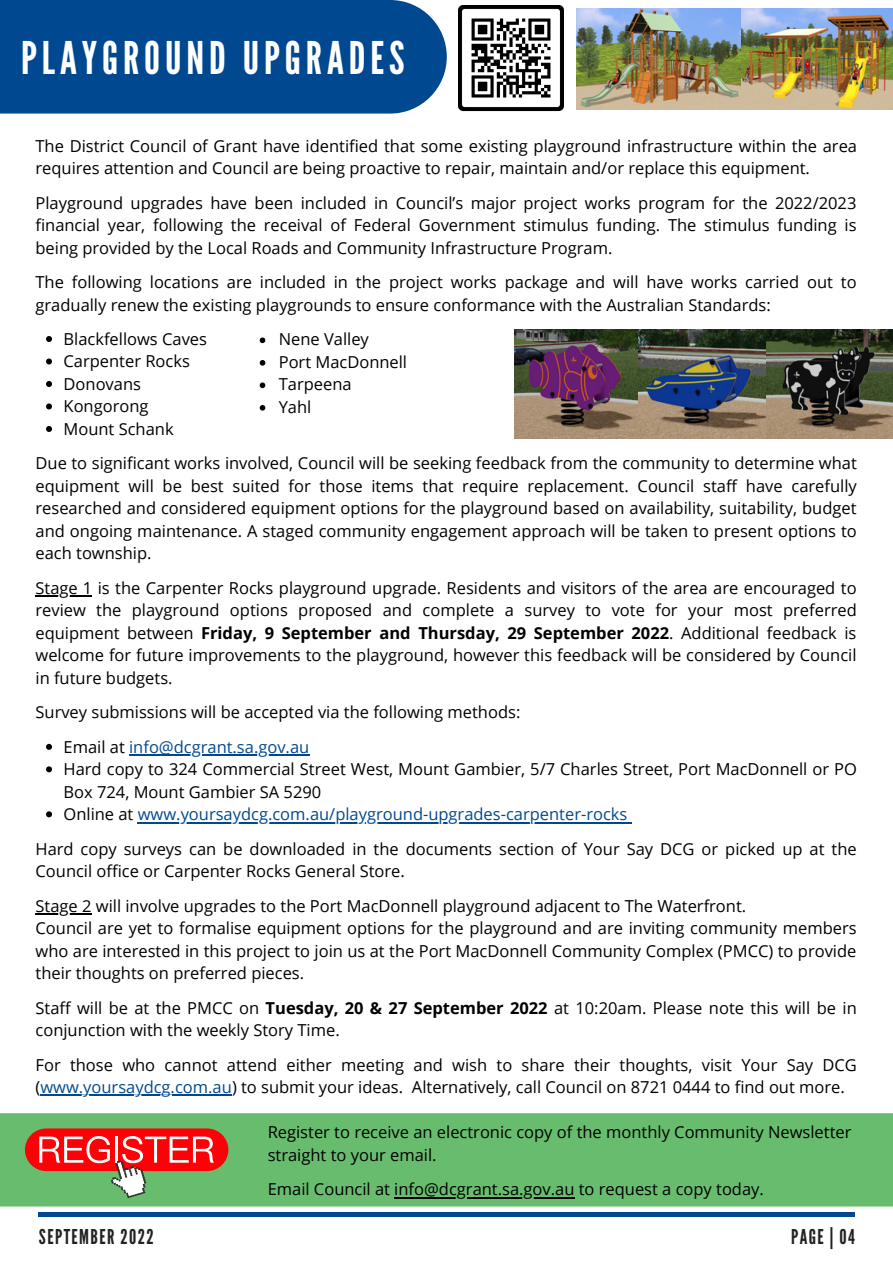
<style>
.page{position:relative;width:893px;height:1264px;background:#fff}
.page>*{position:absolute;margin:0;border:0;box-sizing:border-box;transform-origin:0 0}
.t1{font:45px "League Gothic";letter-spacing:.11em;color:#fff}
.t2{font:20.4px "League Gothic";letter-spacing:.07em;color:#222}
.t3{font:16.5px/22.5px "Open Sans";color:#000}
.s1{font-weight:700}
.s2{color:#004990}
</style>
<div class="page">
<hr style="left:38px;top:1212px;width:816px;height:4px;background:#004890">
<svg style="left:46px;top:336px;width:6px;height:6px"></svg>
<svg style="left:46px;top:358px;width:6px;height:6px"></svg>
<svg style="left:46px;top:381px;width:6px;height:6px"></svg>
<svg style="left:46px;top:403px;width:6px;height:6px"></svg>
<svg style="left:46px;top:426px;width:6px;height:6px"></svg>
<svg style="left:46px;top:744px;width:6px;height:5px"></svg>
<hr style="left:129px;top:754px;width:180px;height:1px;background:#004990">
<svg style="left:46px;top:766px;width:6px;height:6px"></svg>
<svg style="left:46px;top:811px;width:6px;height:6px"></svg>
<hr style="left:138px;top:821px;width:489px;height:2px;background:#004990">
<hr style="left:36px;top:595px;width:56px;height:2px;background:#000">
<hr style="left:36px;top:913px;width:56px;height:1px;background:#000">
<hr style="left:40px;top:1094px;width:192px;height:2px;background:#004990">
<img style="left:576px;top:8px;width:316px;height:102px">
<div style="left:0;top:0;width:447px;height:114px;background:#004990"></div>
<img style="left:458px;top:6px;width:105px;height:106px">
<img style="left:765px;top:329px;width:127px;height:109px">
<img style="left:638px;top:329px;width:127px;height:109px">
<img style="left:514px;top:329px;width:124px;height:109px">
<div style="left:0;top:1113px;width:892px;height:93px;background:#67bd6d"></div>
<div style="left:25px;top:1128px;width:203px;height:43px;background:#ff0007;border-radius:21px"></div>
<svg style="left:39px;top:1136px;width:175px;height:62px"></svg>
<svg style="left:260px;top:337px;width:5px;height:6px"></svg>
<svg style="left:260px;top:360px;width:5px;height:5px"></svg>
<svg style="left:260px;top:382px;width:5px;height:6px"></svg>
<svg style="left:260px;top:405px;width:5px;height:5px"></svg>
<hr style="left:394px;top:1196px;width:180px;height:2px;background:#000">
<h1 class="t1" style="left:21px;top:32px;width:385px">PLAYGROUND UPGRADES</h1>
<p class="t3" style="left:36px;top:134px;width:823px">The District Council of Grant have identified that some existing playground infrastructure within the area requires attention and Council are being proactive to repair, maintain and/or replace this equipment.</p>
<p class="t3" style="left:36px;top:191px;width:822px;text-align:justify">Playground upgrades have been included in Council’s major project works program for the 2022/2023 financial year, following the receival of Federal Government stimulus funding. The stimulus funding is being provided by the Local Roads and Community Infrastructure Program.</p>
<p class="t3" style="left:36px;top:270px;width:822px">The following locations are included in the project works package and will have works carried out to gradually renew the existing playgrounds to ensure conformance with the Australian Standards:</p>
<p class="t3" style="left:64px;top:327px;width:145px">Blackfellows Caves<br>Carpenter Rocks<br>Donovans<br>Kongorong<br>Mount Schank</p>
<p class="t3" style="left:279px;top:328px;width:130px">Nene Valley<br>Port MacDonnell<br>Tarpeena<br>Yahl</p>
<p class="t3" style="left:36px;top:452px;width:822px;text-align:justify">Due to significant works involved, Council will be seeking feedback from the community to determine what equipment will be best suited for those items that require replacement. Council staff have carefully researched and considered equipment options for the playground based on availability, suitability, budget and ongoing maintenance. A staged community engagement approach will be taken to present options to each township.</p>
<p class="t3" style="left:36px;top:576px;width:822px;text-align:justify">Stage 1 is the Carpenter Rocks playground upgrade. Residents and visitors of the area are encouraged to review the playground options proposed and complete a survey to vote for your most preferred equipment between <span class="s1">Friday, 9 September and Thursday, 29 September 2022</span>. Additional feedback is welcome for future improvements to the playground, however this feedback will be considered by Council in future budgets.</p>
<p class="t3" style="left:36px;top:700px;width:486px">Survey submissions will be accepted via the following methods:</p>
<p class="t3" style="left:64px;top:735px;width:795px">Email at <span class="s2">info@dcgrant.sa.gov.au<br></span>Hard copy to 324 Commercial Street West, Mount Gambier, 5/7 Charles Street, Port MacDonnell or PO Box 724, Mount Gambier SA 5290<br>Online at <span class="s2">www.yoursaydcg.com.au/playground-upgrades-carpenter-rocks</span></p>
<p class="t3" style="left:36px;top:837px;width:822px">Hard copy surveys can be downloaded in the documents section of Your Say DCG or picked up at the<br>Council office or Carpenter Rocks General Store.</p>
<p class="t3" style="left:36px;top:894px;width:822px">Stage 2 will involve upgrades to the Port MacDonnell playground adjacent to The Waterfront.<br>Council are yet to formalise equipment options for the playground and are inviting community members who are interested in this project to join us at the Port MacDonnell Community Complex (PMCC) to provide their thoughts on preferred pieces.</p>
<p class="t3" style="left:36px;top:996px;width:822px">Staff will be at the PMCC on <span class="s1">Tuesday, 20 &amp; 27 September 2022</span> at 10:20am. Please note this will be in conjunction with the weekly Story Time.</p>
<p class="t3" style="left:36px;top:1053px;width:822px">For those who cannot attend either meeting and wish to share their thoughts, visit Your Say DCG (<span class="s2">www.yoursaydcg.com.au</span>) to submit your ideas. Alternatively, call Council on 8721 0444 to find out more.</p>
<p class="t3" style="left:268px;top:1120px;width:585px">Register to receive an electronic copy of the monthly Community Newsletter straight to your email.</p>
<p class="t3" style="left:268px;top:1177px;width:497px">Email Council at info@dcgrant.sa.gov.au to request a copy today.</p>
<p class="t2" style="left:39px;top:1225px;width:116px">SEPTEMBER 2022</p>
<p class="t2" style="left:791px;top:1225px;width:65px">PAGE | 04</p>
</div>
